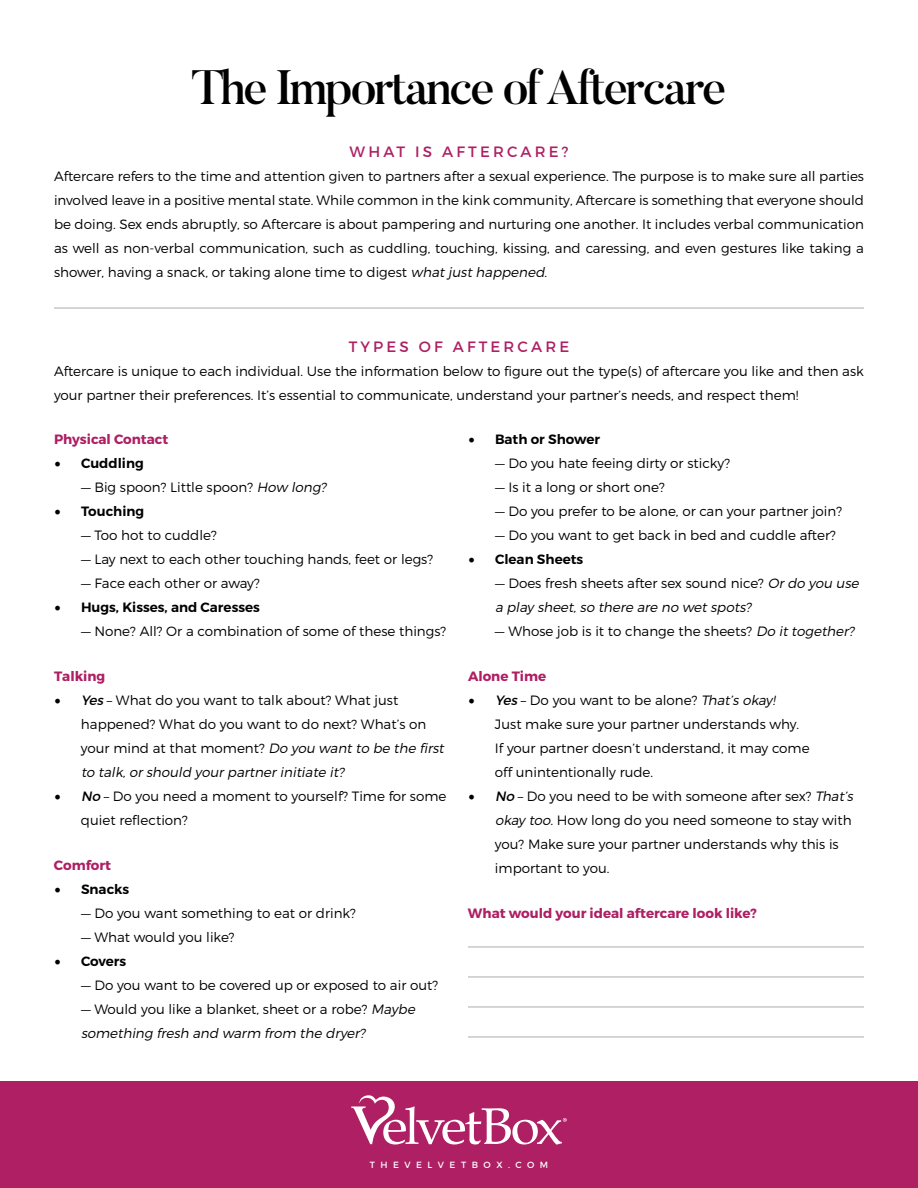
<style>
.page{position:relative;width:918px;height:1188px;background:#fff}
.page>*{position:absolute;margin:0;border:0;box-sizing:border-box;transform-origin:0 0}
.t1{font:500 48px "Butler";letter-spacing:-.05em;color:#000}
.t2{font:15px "Montserrat";letter-spacing:.21em;color:#ae1f64}
.t3{font:300 13.5px/24px "Montserrat";color:#000}
.t4{font:italic 300 13.5px/24px "Montserrat";color:#000}
.t5{font:600 13.5px "Montserrat";color:#000}
.t6{font:700 13.5px "Montserrat";color:#ae1f64}
.t7{font:9px "Montserrat";letter-spacing:.61em;color:#fff}
.s1{font-style:italic}
.s2{font-family:"Minion Pro";font-weight:400;font-size:18px}
.s3{font-weight:400;font-style:italic}
.s4{font-style:normal}
</style>
<div class="page">
<div style="left:0;top:1082px;width:918px;height:106px;background:#ae1f64"></div>
<svg style="left:351px;top:1095px;width:216px;height:50px"></svg>
<hr style="left:54px;top:307px;width:810px;height:2px;background:#c7c8ca">
<hr style="left:468px;top:946px;width:396px;height:2px;background:#c7c8ca">
<hr style="left:468px;top:976px;width:396px;height:2px;background:#c7c8ca">
<hr style="left:468px;top:1006px;width:396px;height:2px;background:#c7c8ca">
<hr style="left:468px;top:1036px;width:396px;height:2px;background:#c7c8ca">
<h1 class="t1" style="left:191px;top:56px;width:537px">The Importance of Aftercare</h1>
<p class="t2" style="left:350px;top:143px;width:220px">WHAT IS AFTERCARE?</p>
<p class="t3" style="left:54px;top:164px;width:812px;text-align:justify">Aftercare refers to the time and attention given to partners after a sexual experience. The purpose is to make sure all parties involved leave in a positive mental state. While common in the kink community, Aftercare is something that everyone should be doing. Sex ends abruptly, so Aftercare is about pampering and nurturing one another. It includes verbal communication as well as non-verbal communication, such as cuddling, touching, kissing, and caressing, and even gestures like taking a shower, having a snack, or taking alone time to digest <span class="s1">what just happened</span>.</p>
<p class="t2" style="left:349px;top:338px;width:222px">TYPES OF AFTERCARE</p>
<p class="t3" style="left:54px;top:359px;width:811px">Aftercare is unique to each individual. Use the information below to figure out the type(s) of aftercare you like and then ask your partner their preferences. It’s essential to communicate, understand your partner’s needs, and respect them!</p>
<p class="t6" style="left:54px;top:431px;width:116px">Physical Contact</p>
<p class="t5" style="left:54px;top:455px;width:91px"><span class="s2">•</span> Cuddling</p>
<p class="t3" style="left:81px;top:475px;width:250px">— Big spoon? Little spoon? <span class="s1">How long?</span></p>
<p class="t5" style="left:54px;top:503px;width:92px"><span class="s2">•</span> Touching</p>
<p class="t3" style="left:81px;top:523px;width:137px">— Too hot to cuddle?</p>
<p class="t3" style="left:81px;top:547px;width:354px">— Lay next to each other touching hands, feet or legs?</p>
<p class="t3" style="left:81px;top:571px;width:180px">— Face each other or away?</p>
<p class="t5" style="left:54px;top:599px;width:207px"><span class="s2">•</span> Hugs, Kisses, and Caresses</p>
<p class="t3" style="left:81px;top:619px;width:367px">— None? All? Or a combination of some of these things?</p>
<p class="t6" style="left:54px;top:668px;width:53px">Talking</p>
<p class="t3" style="left:81px;top:688px;width:367px;text-indent:-27px"><span class="s2">•</span> <span class="s3">Yes</span> – What do you want to talk about? What just happened? What do you want to do next? What’s on your mind at that moment? <span class="s1">Do you want to be the first to talk, or should your partner initiate it?</span></p>
<p class="t3" style="left:81px;top:784px;width:367px;text-indent:-27px"><span class="s2">•</span> <span class="s3">No</span> – Do you need a moment to yourself? Time for some quiet reflection?</p>
<p class="t6" style="left:54px;top:857px;width:59px">Comfort</p>
<p class="t5" style="left:54px;top:881px;width:77px"><span class="s2">•</span> Snacks</p>
<p class="t3" style="left:81px;top:901px;width:277px">— Do you want something to eat or drink?</p>
<p class="t3" style="left:81px;top:925px;width:155px">— What would you like?</p>
<p class="t5" style="left:54px;top:953px;width:74px"><span class="s2">•</span> Covers</p>
<p class="t3" style="left:81px;top:973px;width:359px">— Do you want to be covered up or exposed to air out?</p>
<p class="t4" style="left:81px;top:997px;width:338px"><span class="s4">— Would you like a blanket, sheet or a robe?</span> Maybe something fresh and warm from the dryer?</p>
<p class="t5" style="left:468px;top:431px;width:134px"><span class="s2">•</span> Bath or Shower</p>
<p class="t3" style="left:495px;top:451px;width:237px">— Do you hate feeing dirty or sticky?</p>
<p class="t3" style="left:495px;top:475px;width:171px">— Is it a long or short one?</p>
<p class="t3" style="left:495px;top:499px;width:349px">— Do you prefer to be alone, or can your partner join?</p>
<p class="t3" style="left:495px;top:523px;width:342px">— Do you want to get back in bed and cuddle after?</p>
<p class="t5" style="left:468px;top:551px;width:117px"><span class="s2">•</span> Clean Sheets</p>
<p class="t4" style="left:495px;top:571px;width:368px"><span class="s4">— Does fresh sheets after sex sound nice?</span> Or do you use a play sheet, so there are no wet spots?</p>
<p class="t3" style="left:495px;top:619px;width:364px">— Whose job is it to change the sheets? <span class="s1">Do it together?</span></p>
<p class="t6" style="left:468px;top:668px;width:80px">Alone Time</p>
<p class="t3" style="left:495px;top:688px;width:316px;text-indent:-27px"><span class="s2">•</span> <span class="s3">Yes</span> – Do you want to be alone? <span class="s1">That’s okay!<br></span>Just make sure your partner understands why.<br>If your partner doesn’t understand, it may come off unintentionally rude.</p>
<p class="t3" style="left:495px;top:784px;width:362px;text-indent:-27px"><span class="s2">•</span> <span class="s3">No</span> – Do you need to be with someone after sex? <span class="s1">That’s okay too.</span> How long do you need someone to stay with you? Make sure your partner understands why this is important to you.</p>
<p class="t6" style="left:468px;top:905px;width:290px">What would your ideal aftercare look like?</p>
<p class="t7" style="left:370px;top:1159px;width:180px">THEVELVETBOX.COM</p>
</div>
